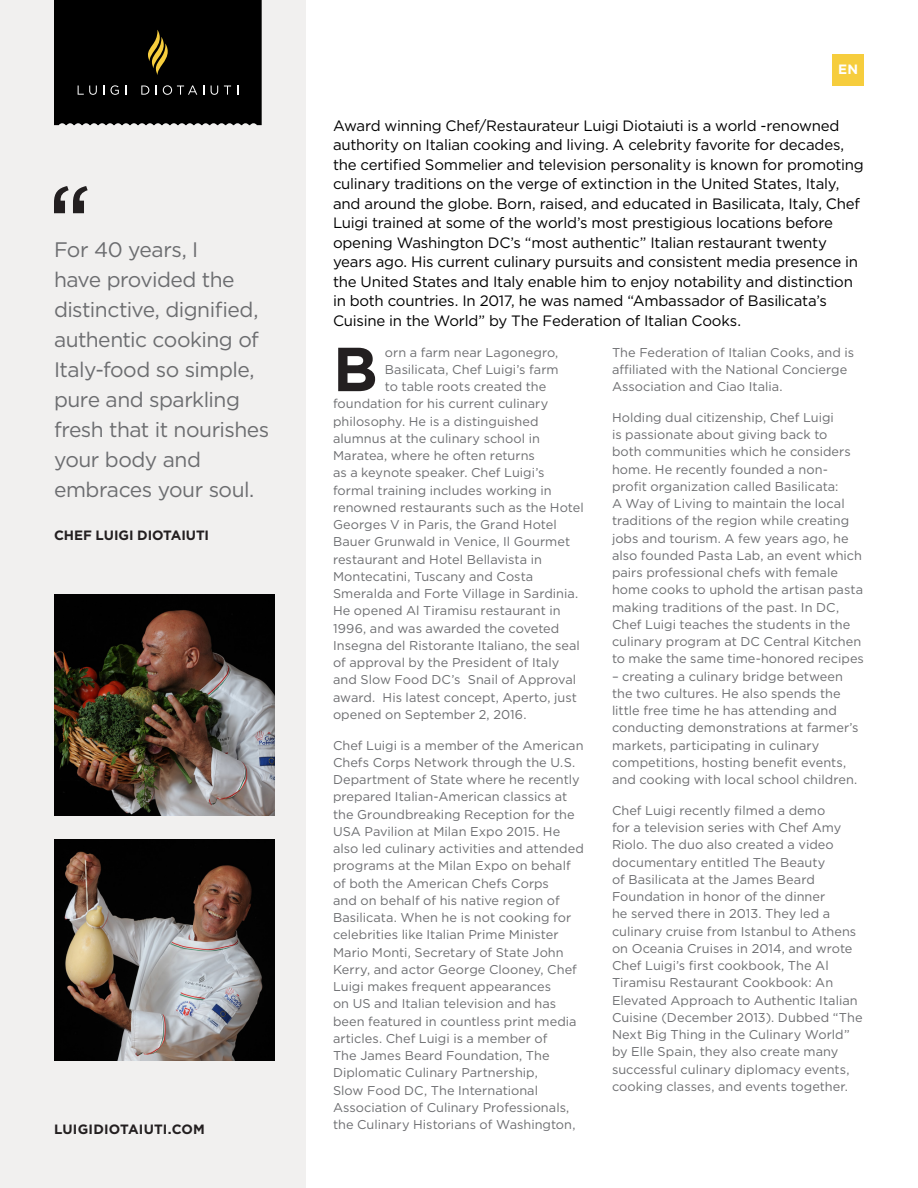
<style>
.page{position:relative;width:918px;height:1188px;background:#fff}
.page>*{position:absolute;margin:0;border:0;box-sizing:border-box;transform-origin:0 0}
.t1{font:700 62.1px "Gotham";color:#231f20}
.t2{font:21px/30px "Gotham";letter-spacing:-.025em;color:#6c6d70}
.t3{font:15px/19.5px "Gotham";letter-spacing:-.015em;color:#000}
.t4{font:700 13.5px "Gotham";letter-spacing:.005em;color:#231f20}
.t5{font:700 13.5px "Gotham";color:#fff}
.t6{font:12.75px/17.2px "Gotham";letter-spacing:.005em;color:#6c6d70}
</style>
<div class="page">
<div style="left:0;top:0;width:306px;height:1188px;background:#f1f0ef"></div>
<div style="left:54px;top:0;width:208px;height:125px;background:#000"></div>
<svg style="left:54px;top:186px;width:34px;height:27px"></svg>
<div style="left:833px;top:54px;width:31px;height:31px;background:#f6cd3d"></div>
<img style="left:54px;top:594px;width:220px;height:221px">
<img style="left:54px;top:839px;width:220px;height:222px">
<p class="t2" style="left:54px;top:234px;width:217px">For 40 years, I<br>have provided the distinctive, dignified, authentic cooking of<br>Italy-food so simple, pure and sparkling fresh that it nourishes your body and embraces your soul.</p>
<p class="t4" style="left:54px;top:527px;width:157px">CHEF LUIGI DIOTAIUTI</p>
<p class="t4" style="left:54px;top:1120px;width:152px">LUIGIDIOTAIUTI.COM</p>
<p class="t5" style="left:838px;top:61px;width:21px">EN</p>
<p class="t3" style="left:333px;top:116px;width:532px">Award winning Chef/Restaurateur Luigi Diotaiuti is a world -renowned authority on Italian cooking and living. A celebrity favorite for decades, the certified Sommelier and television personality is known for promoting culinary traditions on the verge of extinction in the United States, Italy, and around the globe. Born, raised, and educated in Basilicata, Italy, Chef Luigi trained at some of the world’s most prestigious locations before opening Washington DC’s “most authentic” Italian restaurant twenty years ago. His current culinary pursuits and consistent media presence in the United States and Italy enable him to enjoy notability and distinction in both countries. In 2017, he was named “Ambassador of Basilicata’s Cuisine in the World” by The Federation of Italian Cooks.</p>
<p class="t1" style="left:333px;top:328px;width:46px">B</p>
<p class="t6" style="left:385px;top:343px;width:175px">orn a farm near Lagonegro,</p>
<p class="t6" style="left:612px;top:343px;width:244px">The Federation of Italian Cooks, and is affiliated with the National Concierge<br>Association and Ciao Italia.</p>
<p class="t6" style="left:612px;top:409px;width:253px">Holding dual citizenship, Chef Luigi<br>is passionate about giving back to<br>both communities which he considers home. He recently founded a non&shy;profit organization called Basilicata:<br>A Way of Living to maintain the local traditions of the region while creating jobs and tourism. A few years ago, he also founded Pasta Lab, an event which pairs professional chefs with female home cooks to uphold the artisan pasta making traditions of the past. In DC, Chef Luigi teaches the students in the culinary program at DC Central Kitchen to make the same time-honored recipes</p>
<p class="t6" style="left:612px;top:667px;width:248px">– creating a culinary bridge between the two cultures. He also spends the little free time he has attending and conducting demonstrations at farmer’s markets, participating in culinary competitions, hosting benefit events, and cooking with local school children.</p>
<p class="t6" style="left:612px;top:802px;width:252px">Chef Luigi recently filmed a demo<br>for a television series with Chef Amy Riolo. The duo also created a video documentary entitled The Beauty<br>of Basilicata at the James Beard Foundation in honor of the dinner<br>he served there in 2013. They led a culinary cruise from Istanbul to Athens on Oceania Cruises in 2014, and wrote Chef Luigi’s first cookbook, The Al Tiramisu Restaurant Cookbook: An Elevated Approach to Authentic Italian Cuisine (December 2013). Dubbed “The Next Big Thing in the Culinary World” by Elle Spain, they also create many successful culinary diplomacy events, cooking classes, and events together.</p>
<p class="t6" style="left:385px;top:361px;width:175px">Basilicata, Chef Luigi’s farm</p>
<p class="t6" style="left:385px;top:378px;width:163px">to table roots created the</p>
<p class="t6" style="left:333px;top:395px;width:217px">foundation for his current culinary</p>
<p class="t6" style="left:333px;top:412px;width:207px">philosophy. He is a distinguished</p>
<p class="t6" style="left:333px;top:430px;width:208px">alumnus at the culinary school in</p>
<p class="t6" style="left:333px;top:447px;width:203px">Maratea, where he often returns</p>
<p class="t6" style="left:333px;top:464px;width:213px">as a keynote speaker. Chef Luigi’s</p>
<p class="t6" style="left:333px;top:481px;width:220px">formal training includes working in</p>
<p class="t6" style="left:333px;top:499px;width:252px">renowned restaurants such as the Hotel</p>
<p class="t6" style="left:333px;top:516px;width:225px">Georges V in Paris, the Grand Hotel</p>
<p class="t6" style="left:333px;top:533px;width:239px">Bauer Grunwald in Venice, Il Gourmet</p>
<p class="t6" style="left:333px;top:550px;width:211px">restaurant and Hotel Bellavista in</p>
<p class="t6" style="left:333px;top:568px;width:202px">Montecatini, Tuscany and Costa</p>
<p class="t6" style="left:333px;top:585px;width:247px">Smeralda and Forte Village in Sardinia.</p>
<p class="t6" style="left:333px;top:602px;width:229px">He opened Al Tiramisu restaurant in</p>
<p class="t6" style="left:333px;top:619px;width:228px">1996, and was awarded the coveted</p>
<p class="t6" style="left:333px;top:637px;width:249px">Insegna del Ristorante Italiano, the seal</p>
<p class="t6" style="left:333px;top:654px;width:228px">of approval by the President of Italy</p>
<p class="t6" style="left:333px;top:671px;width:245px">and Slow Food DC’s Snail of Approval</p>
<p class="t6" style="left:333px;top:688px;width:245px">award. His latest concept, Aperto, just</p>
<p class="t6" style="left:333px;top:706px;width:195px">opened on September 2, 2016.</p>
<p class="t6" style="left:333px;top:736px;width:252px">Chef Luigi is a member of the American Chefs Corps Network through the U.S.<br>Department of State where he recently prepared Italian-American classics at the Groundbreaking Reception for the USA Pavilion at Milan Expo 2015. He also led culinary activities and attended programs at the Milan Expo on behalf of both the American Chefs Corps<br>and on behalf of his native region of Basilicata. When he is not cooking for celebrities like Italian Prime Minister Mario Monti, Secretary of State John Kerry, and actor George Clooney, Chef Luigi makes frequent appearances<br>on US and Italian television and has been featured in countless print media articles. Chef Luigi is a member of<br>The James Beard Foundation, The Diplomatic Culinary Partnership,<br>Slow Food DC, The International Association of Culinary Professionals, the Culinary Historians of Washington,</p>
</div>
